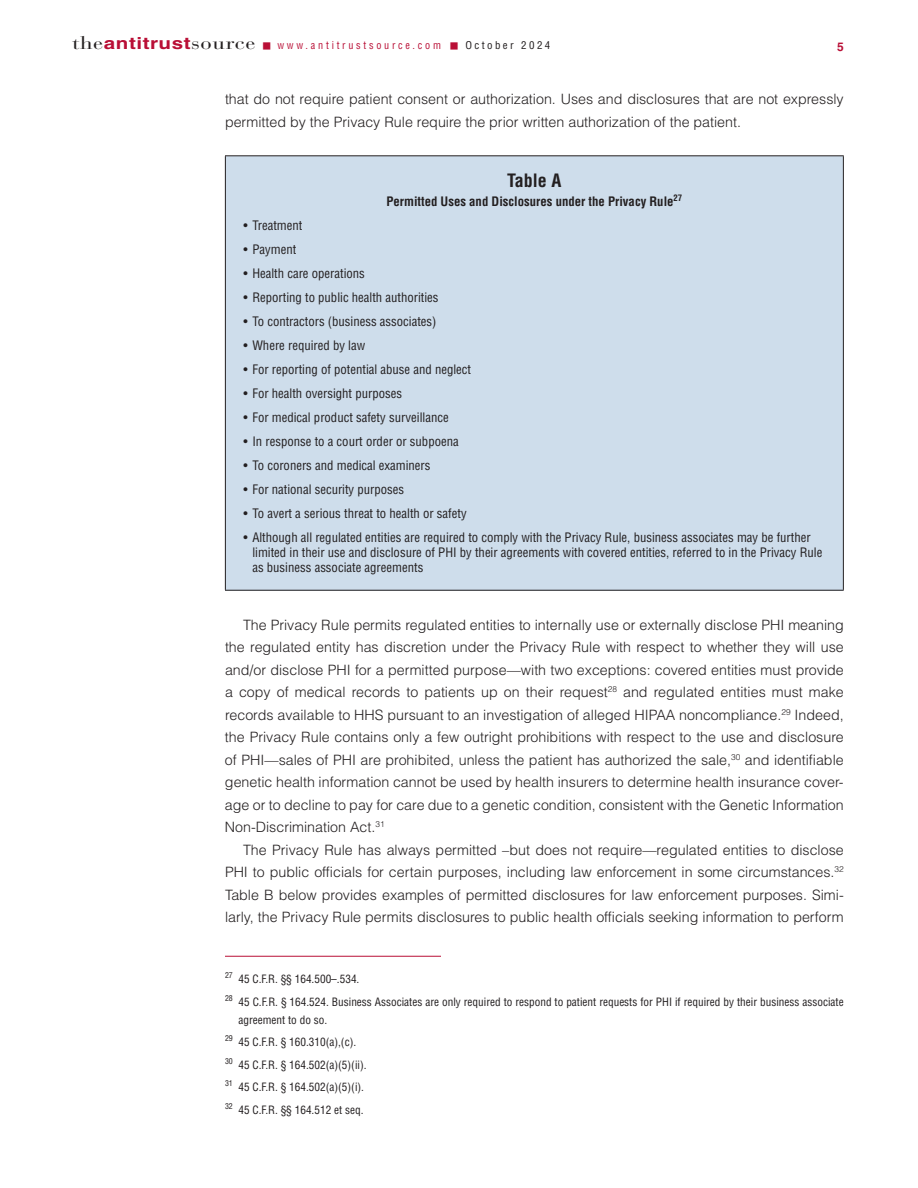
<style>
.page{position:relative;width:918px;height:1188px;background:#fff}
.page>*{position:absolute;margin:0;border:0;box-sizing:border-box;transform-origin:0 0}
.t1{font:700 condensed 18px "Helvetica LT Std";color:#231f20}
.t2{font:300 14.25px/22.5px "Helvetica LT Std";color:#231f20;text-align:justify}
.t3{font:condensed 12.75px/15px "Helvetica LT Std";color:#231f20}
.t4{font:700 condensed 12.75px "Helvetica LT Std";color:#231f20}
.t5{font:700 12px "Helvetica LT Std";color:#b90f36}
.t6{font:condensed 11.25px/18px "Helvetica LT Std";color:#231f20}
.t7{font:condensed 10.5px "Helvetica LT Std";letter-spacing:.27em;color:#b90f36}
.t8{font:condensed 7.8px "Helvetica LT Std";color:#231f20}
.s1{font-family:"Bauer Bodoni Std";font-stretch:normal;font-size:18px;color:#231f20}
.s2{font-weight:700;font-stretch:normal;font-size:16.5px}
.s3{font-family:"Universal Std Newswith Comm Pi";font-stretch:normal;font-size:9px}
.s4{color:#231f20}
</style>
<div class="page">
<div style="left:225px;top:156px;width:618px;height:434px;background:#ceddeb"></div>
<hr style="left:225px;top:155px;width:619px;height:1px;background:#231f20">
<hr style="left:225px;top:156px;width:1px;height:434px;background:#231f20">
<hr style="left:843px;top:156px;width:1px;height:434px;background:#231f20">
<hr style="left:225px;top:590px;width:619px;height:1px;background:#231f20">
<hr style="left:225px;top:956px;width:216px;height:1px;background:#b90f36">
<p class="t7" style="left:72px;top:39px;width:480px"><span class="s1">the</span><span class="s2">antitrust</span><span class="s1">source</span> <span class="s3">■</span> www.antitrustsource.com <span class="s3">■</span> <span class="s4">October 2024</span></p>
<p class="t5" style="left:837px;top:39px;width:8px">5</p>
<p class="t2" style="left:225px;top:88px;width:620px">that do not require patient consent or authorization. Uses and disclosures that are not expressly permitted by the Privacy Rule require the prior written authorization of the patient.</p>
<p class="t1" style="left:507px;top:169px;width:56px">Table A</p>
<p class="t4" style="left:386px;top:194px;width:297px">Permitted Uses and Disclosures under the Privacy Rule<sup>27</sup></p>
<p class="t3" style="left:243px;top:218px;width:61px">• Treatment</p>
<p class="t3" style="left:243px;top:242px;width:54px">• Payment</p>
<p class="t3" style="left:243px;top:266px;width:123px">• Health care operations</p>
<p class="t3" style="left:243px;top:290px;width:197px">• Reporting to public health authorities</p>
<p class="t3" style="left:243px;top:314px;width:195px">• To contractors (business associates)</p>
<p class="t3" style="left:243px;top:338px;width:123px">• Where required by law</p>
<p class="t3" style="left:243px;top:362px;width:229px">• For reporting of potential abuse and neglect</p>
<p class="t3" style="left:243px;top:386px;width:160px">• For health oversight purposes</p>
<p class="t3" style="left:243px;top:410px;width:207px">• For medical product safety surveillance</p>
<p class="t3" style="left:243px;top:434px;width:217px">• In response to a court order or subpoena</p>
<p class="t3" style="left:243px;top:458px;width:189px">• To coroners and medical examiners</p>
<p class="t3" style="left:243px;top:482px;width:162px">• For national security purposes</p>
<p class="t3" style="left:243px;top:506px;width:225px">• To avert a serious threat to health or safety</p>
<p class="t3" style="left:252px;top:530px;width:572px;text-indent:-9px">• Although all regulated entities are required to comply with the Privacy Rule, business associates may be further limited in their use and disclosure of PHI by their agreements with covered entities, referred to in the Privacy Rule as business associate agreements</p>
<p class="t2" style="left:225px;top:613px;width:620px;text-indent:18px">The Privacy Rule permits regulated entities to internally use or externally disclose PHI meaning the regulated entity has discretion under the Privacy Rule with respect to whether they will use and/or disclose PHI for a permitted purpose—with two exceptions: covered entities must provide a copy of medical records to patients up on their request<sup>28</sup> and regulated entities must make records available to HHS pursuant to an investigation of alleged HIPAA noncompliance.<sup>29</sup> Indeed, the Privacy Rule contains only a few outright prohibitions with respect to the use and disclosure of PHI—sales of PHI are prohibited, unless the patient has authorized the sale,<sup>30</sup> and identifiable genetic health information cannot be used by health insurers to determine health insurance cover&shy;age or to decline to pay for care due to a genetic condition, consistent with the Genetic Information Non-Discrimination Act.<sup>31</sup></p>
<p class="t2" style="left:225px;top:838px;width:620px;text-indent:18px">The Privacy Rule has always permitted –but does not require—regulated entities to disclose PHI to public officials for certain purposes, including law enforcement in some circumstances.<sup>32<br></sup>Table B below provides examples of permitted disclosures for law enforcement purposes. Simi&shy;larly, the Privacy Rule permits disclosures to public health officials seeking information to perform</p>
<p class="t8" style="left:225px;top:970px;width:9px">27</p>
<p class="t6" style="left:238px;top:970px;width:122px">45 C.F.R. §§ 164.500–.534.</p>
<p class="t8" style="left:225px;top:993px;width:9px">28</p>
<p class="t6" style="left:238px;top:993px;width:607px">45 C.F.R. § 164.524. Business Associates are only required to respond to patient requests for PHI if required by their business associate agreement to do so.</p>
<p class="t8" style="left:225px;top:1033px;width:9px">29</p>
<p class="t6" style="left:238px;top:1033px;width:119px">45 C.F.R. § 160.310(a),(c).</p>
<p class="t8" style="left:225px;top:1056px;width:9px">30</p>
<p class="t6" style="left:238px;top:1056px;width:130px">45 C.F.R. § 164.502(a)(5)(ii).</p>
<p class="t8" style="left:225px;top:1078px;width:9px">31</p>
<p class="t6" style="left:238px;top:1078px;width:127px">45 C.F.R. § 164.502(a)(5)(i).</p>
<p class="t8" style="left:225px;top:1101px;width:9px">32</p>
<p class="t6" style="left:238px;top:1101px;width:126px">45 C.F.R. §§ 164.512 et seq.</p>
</div>
